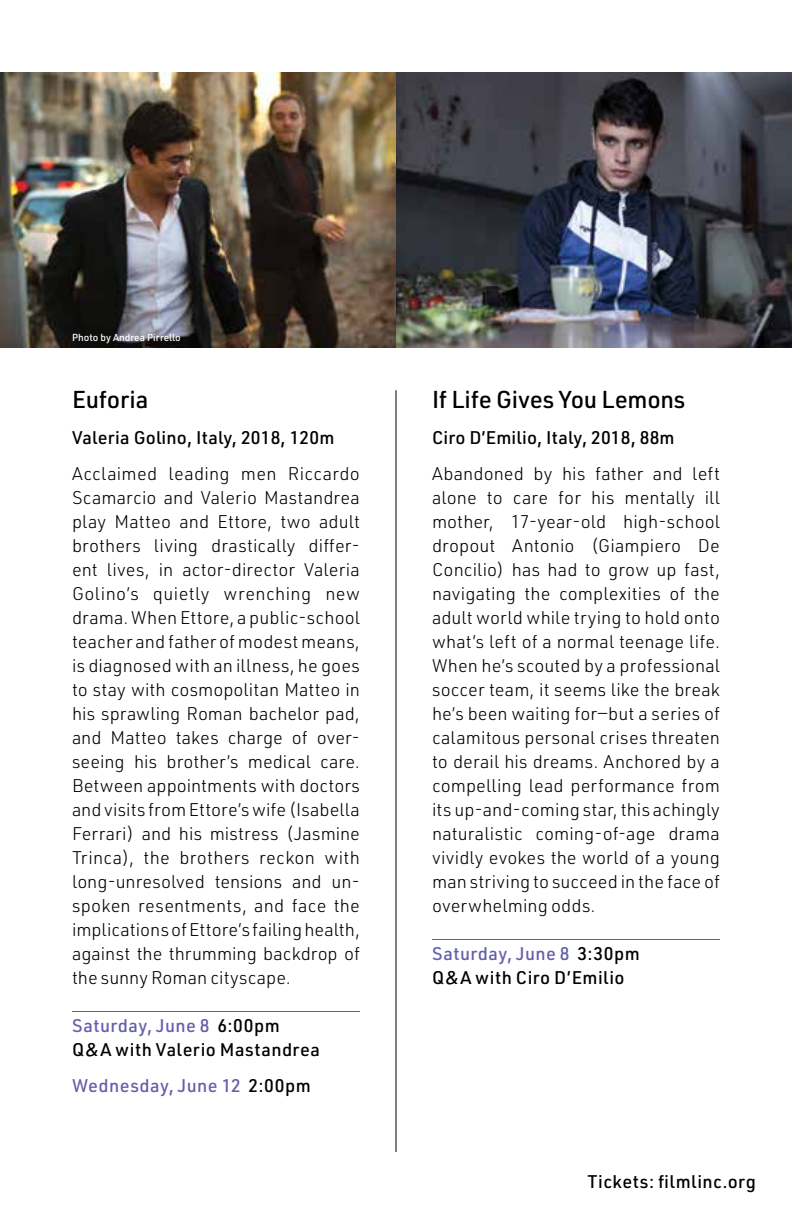
<style>
.page{position:relative;width:792px;height:1224px;background:#fff}
.page>*{position:absolute;margin:0;border:0;box-sizing:border-box;transform-origin:0 0}
.t1{font:500 24px "URWDIN";letter-spacing:-.01em;color:#000}
.t2{font:300 18px/24px "URWDIN";letter-spacing:.005em;color:#000;text-align:justify}
.t3{font:500 18px/24px "URWDIN";letter-spacing:.02em;color:#000}
.t4{font:500 18px "URWDIN";letter-spacing:.025em;color:#645faa}
.t5{font:500 10px "URWDIN";color:#fff}
.s1{color:#645faa}
.s2{color:#000}
</style>
<div class="page">
<hr style="left:396px;top:390px;width:1px;height:762px;background:#000">
<hr style="left:72px;top:1011px;width:288px;height:1px;background:#645faa">
<hr style="left:432px;top:939px;width:288px;height:1px;background:#645faa">
<img style="left:0;top:72px;width:792px;height:275px">
<p class="t5" style="left:72px;top:331px;width:110px">Photo by Andrea Pirrello</p>
<h1 class="t1" style="left:72px;top:383px;width:78px">Euforia</h1>
<p class="t3" style="left:72px;top:425px;width:264px">Valeria Golino, Italy, 2018, 120m</p>
<p class="t2" style="left:72px;top:461px;width:290px">Acclaimed leading men Riccardo Scamarcio and Valerio Mastandrea play Matteo and Ettore, two adult brothers living drastically differ&shy;ent lives, in actor-director Valeria Golino’s quietly wrenching new drama. When Ettore, a public-school teacher and father of modest means, is diagnosed with an illness, he goes to stay with cosmopolitan Matteo in his sprawling Roman bachelor pad, and Matteo takes charge of over&shy;seeing his brother’s medical care.<br>Between appointments with doctors and visits from Ettore’s wife (Isabella Ferrari) and his mistress (Jasmine Trinca), the brothers reckon with long-unresolved tensions and un&shy;spoken resentments, and face the implications of Ettore’s failing health, against the thrumming backdrop of the sunny Roman cityscape.</p>
<p class="t3" style="left:72px;top:1013px;width:250px"><span class="s1">Saturday, June 8</span> 6:00pm<br>Q&amp;A with Valerio Mastandrea</p>
<p class="t4" style="left:72px;top:1073px;width:240px">Wednesday, June 12 <span class="s2">2:00pm</span></p>
<h1 class="t1" style="left:432px;top:383px;width:255px">If Life Gives You Lemons</h1>
<p class="t3" style="left:432px;top:425px;width:244px">Ciro D’Emilio, Italy, 2018, 88m</p>
<p class="t2" style="left:432px;top:461px;width:290px">Abandoned by his father and left alone to care for his mentally ill mother, 17-year-old high-school dropout Antonio (Giampiero De Concilio) has had to grow up fast, navigating the complexities of the adult world while trying to hold onto what’s left of a normal teenage life.<br>When he’s scouted by a professional soccer team, it seems like the break he’s been waiting for—but a series of calamitous personal crises threaten to derail his dreams. Anchored by a compelling lead performance from its up-and-coming star, this achingly naturalistic coming-of-age drama vividly evokes the world of a young man striving to succeed in the face of overwhelming odds.</p>
<p class="t3" style="left:432px;top:941px;width:209px"><span class="s1">Saturday, June 8</span> 3:30pm<br>Q&amp;A with Ciro D’Emilio</p>
<p class="t3" style="left:587px;top:1169px;width:170px">Tickets: filmlinc.org</p>
</div>
